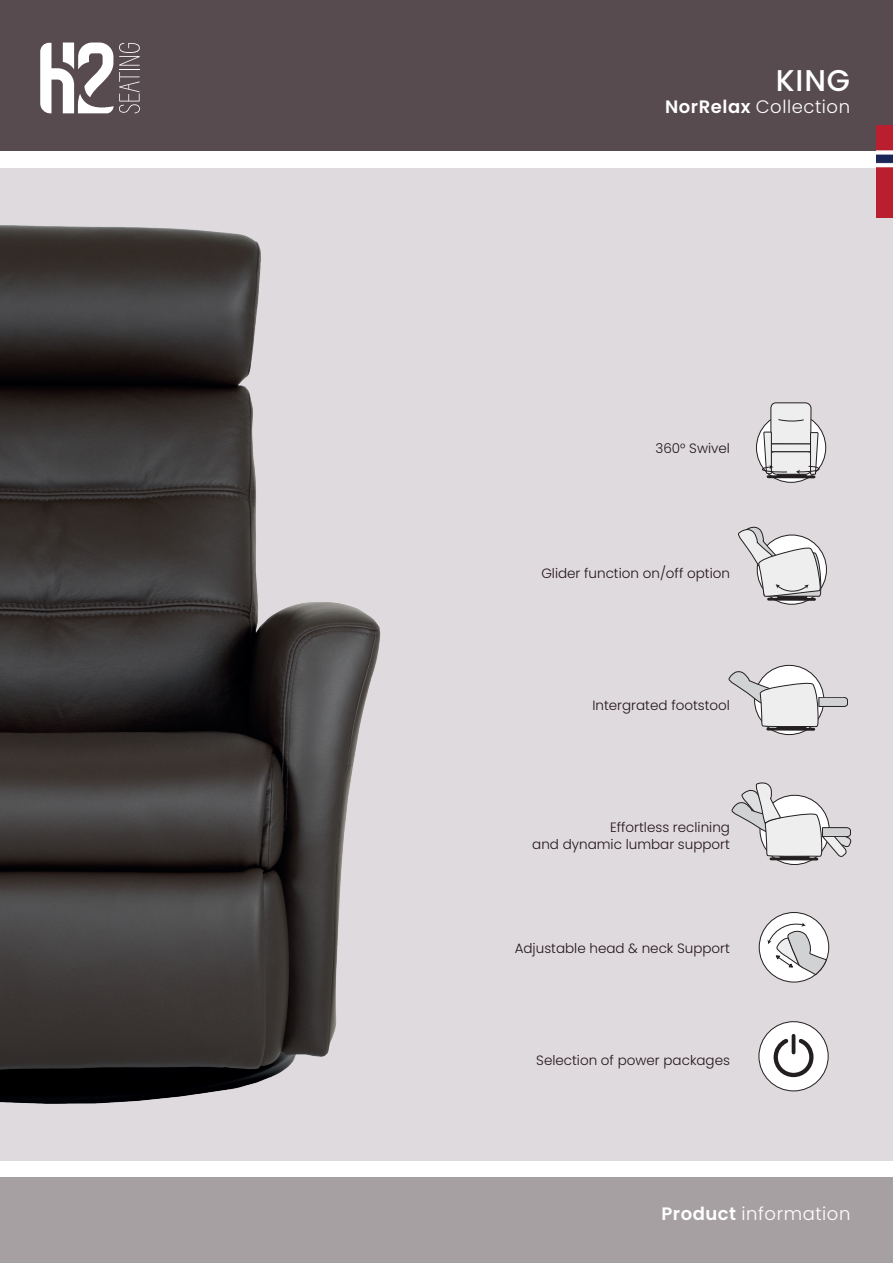
<style>
.page{position:relative;width:893px;height:1263px;background:#fff}
.page>*{position:absolute;margin:0;border:0;box-sizing:border-box;transform-origin:0 0}
.t1{font:500 30px "Poppins";color:#fff}
.t2{font:300 18px "Poppins";letter-spacing:.03em;color:#fff}
.t3{font:300 13.5px/16.2px "Poppins";color:#23151b;text-align:right}
.s1{font-weight:600}
</style>
<div class="page">
<div style="left:0;top:168px;width:893px;height:993px;background:#dedadd"></div>
<div style="left:0;top:0;width:893px;height:151px;background:#574b4f"></div>
<svg style="left:40px;top:43px;width:100px;height:70px"></svg>
<div style="left:0;top:1178px;width:893px;height:85px;background:#a7a0a3"></div>
<img style="left:0;top:225px;width:381px;height:879px">
<img style="left:876px;top:126px;width:16px;height:92px">
<svg style="left:756px;top:413px;width:70px;height:69px"></svg>
<svg style="left:761px;top:403px;width:59px;height:80px;background:#cecdce"></svg>
<svg style="left:757px;top:535px;width:69px;height:69px"></svg>
<hr style="left:768px;top:598px;width:46px;height:3px;background:#231f20">
<svg style="left:738px;top:527px;width:83px;height:71px"></svg>
<svg style="left:755px;top:665px;width:69px;height:70px"></svg>
<hr style="left:768px;top:728px;width:46px;height:3px;background:#231f20">
<svg style="left:728px;top:671px;width:120px;height:57px"></svg>
<hr style="left:771px;top:857px;width:46px;height:3px;background:#231f20">
<svg style="left:731px;top:783px;width:120px;height:74px"></svg>
<div style="left:759px;top:912px;width:70px;height:70px;background:#fff;border-radius:50%"></div>
<div style="left:759px;top:912px;width:70px;height:70px;border:1px solid #231f20;border-radius:50%"></div>
<div style="left:759px;top:1022px;width:69px;height:69px;background:#fff;border-radius:50%"></div>
<div style="left:759px;top:1021px;width:69px;height:70px;border:1px solid #231f20;border-radius:50%"></div>
<svg style="left:773px;top:1035px;width:41px;height:43px"></svg>
<hr style="left:792px;top:1036px;width:3px;height:16px;background:#231f20">
<svg style="left:767px;top:922px;width:60px;height:53px"></svg>
<h1 class="t1" style="left:776px;top:63px;width:76px">KING</h1>
<h2 class="t2" style="left:665px;top:96px;width:186px"><span class="s1">NorRelax</span> Collection</h2>
<p class="t3" style="left:656px;top:440px;width:76px">360° Swivel</p>
<p class="t3" style="left:541px;top:565px;width:190px">Glider function on/off option</p>
<p class="t3" style="left:592px;top:697px;width:139px">Intergrated footstool</p>
<p class="t3" style="left:532px;top:820px;width:199px">Effortless reclining<br>and dynamic lumbar support</p>
<p class="t3" style="left:515px;top:940px;width:217px">Adjustable head &amp; neck Support</p>
<p class="t3" style="left:536px;top:1052px;width:195px">Selection of power packages</p>
<h2 class="t2" style="left:661px;top:1203px;width:191px"><span class="s1">Product</span> information</h2>
</div>
